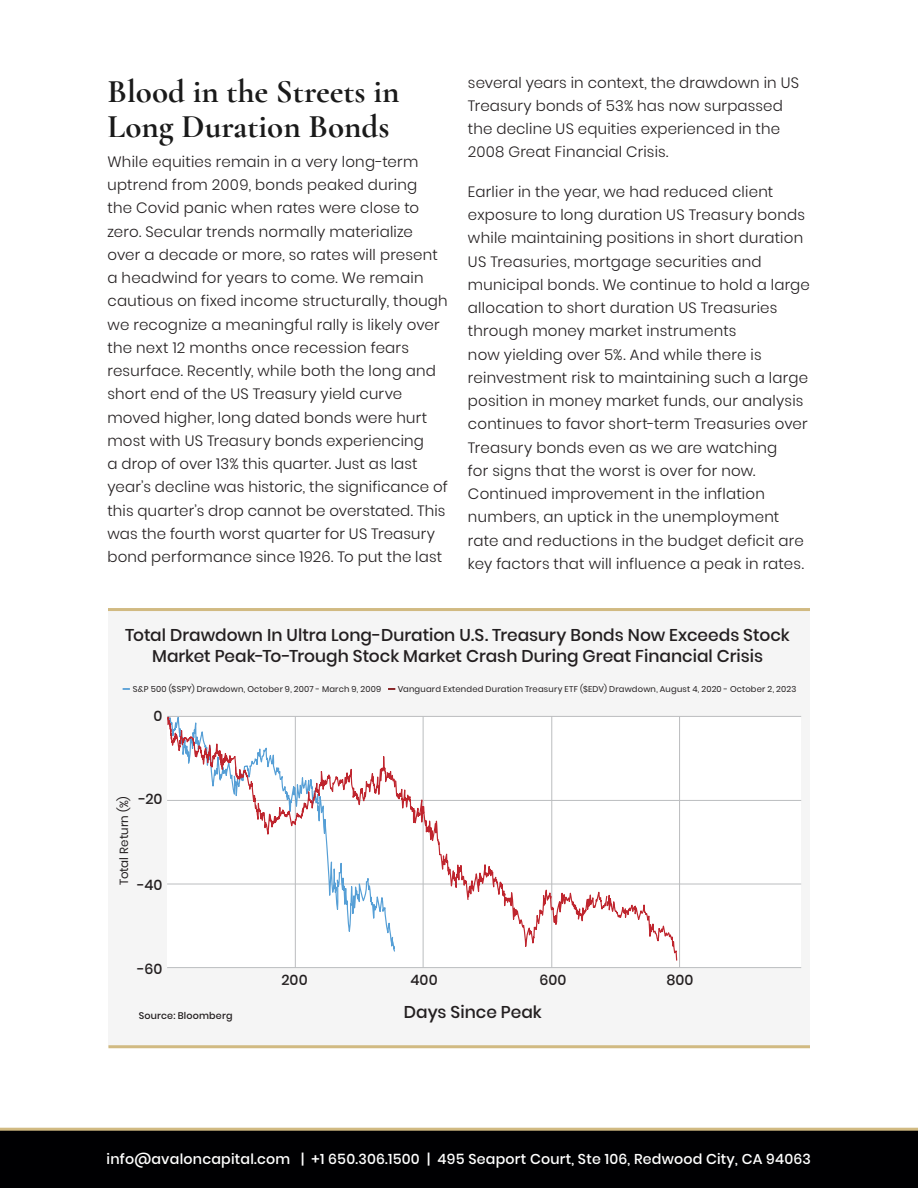
<style>
.page{position:relative;width:918px;height:1188px;background:#fff}
.page>*{position:absolute;margin:0;border:0;box-sizing:border-box;transform-origin:0 0}
.t1{font:700 33px/34.5px "Cormorant Garamond";color:#1a1a1a}
.t2{font:500 17.1px/20.5px "Poppins";color:#231f20;text-align:center}
.t3{font:300 15px/23.2px "Poppins";letter-spacing:.015em;color:#231f20}
.t4{font:500 14.4px "Poppins";letter-spacing:.005em;color:#231f20}
.t5{font:500 14.25px "Poppins";letter-spacing:.015em;color:#fff}
.t6{font:11.85px "Poppins";letter-spacing:.005em;color:#231f20}
.t7{font:500 9.6px "Poppins";letter-spacing:.02em;color:#231f20}
.t8{font:8.4px "Poppins";letter-spacing:.025em;color:#231f20}
</style>
<div class="page">
<div style="left:0;top:1128px;width:918px;height:60px;background:#000002"></div>
<div style="left:108px;top:611px;width:702px;height:436px;background:#f5f5f5"></div>
<hr style="left:108px;top:608px;width:702px;height:3px;background:#d1ba82">
<div style="left:167px;top:716px;width:634px;height:252px;background:#fff"></div>
<hr style="left:295px;top:716px;width:1px;height:252px;background:#bbbdbf">
<hr style="left:167px;top:967px;width:634px;height:1px;background:#bbbdbf">
<hr style="left:167px;top:884px;width:634px;height:1px;background:#bbbdbf">
<hr style="left:167px;top:800px;width:634px;height:1px;background:#bbbdbf">
<hr style="left:167px;top:716px;width:634px;height:1px;background:#bbbdbf">
<hr style="left:423px;top:716px;width:1px;height:252px;background:#bbbdbf">
<hr style="left:551px;top:716px;width:1px;height:252px;background:#bbbdbf">
<hr style="left:679px;top:716px;width:1px;height:252px;background:#bbbdbf">
<svg style="left:167px;top:717px;width:510px;height:244px"></svg>
<svg style="left:123px;top:688px;width:7px;height:2px"></svg>
<svg style="left:388px;top:688px;width:7px;height:2px"></svg>
<hr style="left:108px;top:1045px;width:702px;height:3px;background:#d1ba82">
<hr style="left:0;top:1128px;width:918px;height:3px;background:#d1ba82">
<h1 class="t1" style="left:108px;top:74px;width:294px">Blood in the Streets in<br>Long Duration Bonds</h1>
<p class="t3" style="left:108px;top:150px;width:342px">While equities remain in a very long-term uptrend from 2009, bonds peaked during<br>the Covid panic when rates were close to zero. Secular trends normally materialize over a decade or more, so rates will present a headwind for years to come. We remain cautious on fixed income structurally, though we recognize a meaningful rally is likely over the next 12 months once recession fears resurface. Recently, while both the long and short end of the US Treasury yield curve moved higher, long dated bonds were hurt most with US Treasury bonds experiencing<br>a drop of over 13% this quarter. Just as last year’s decline was historic, the significance of this quarter’s drop cannot be overstated. This was the fourth worst quarter for US Treasury bond performance since 1926. To put the last</p>
<p class="t3" style="left:468px;top:71px;width:333px">several years in context, the drawdown in US Treasury bonds of 53% has now surpassed the decline US equities experienced in the 2008 Great Financial Crisis.</p>
<p class="t3" style="left:468px;top:180px;width:344px">Earlier in the year, we had reduced client exposure to long duration US Treasury bonds while maintaining positions in short duration US Treasuries, mortgage securities and municipal bonds. We continue to hold a large allocation to short duration US Treasuries through money market instruments<br>now yielding over 5%. And while there is reinvestment risk to maintaining such a large position in money market funds, our analysis continues to favor short-term Treasuries over Treasury bonds even as we are watching<br>for signs that the worst is over for now.<br>Continued improvement in the inflation numbers, an uptick in the unemployment rate and reductions in the budget deficit are key factors that will influence a peak in rates.</p>
<p class="t2" style="left:125px;top:625px;width:666px">Total Drawdown In Ultra Long-Duration U.S. Treasury Bonds Now Exceeds Stock<br>Market Peak-To-Trough Stock Market Crash During Great Financial Crisis</p>
<p class="t8" style="left:133px;top:684px;width:250px">S&amp;P 500 ($SPY) Drawdown, October 9, 2007 - March 9, 2009</p>
<p class="t8" style="left:398px;top:684px;width:400px">Vanguard Extended Duration Treasury ETF ($EDV) Drawdown, August 4, 2020 - October 2, 2023</p>
<p class="t4" style="left:154px;top:708px;width:10px">0</p>
<p class="t4" style="left:139px;top:791px;width:25px">-20</p>
<p class="t6" style="left:117px;top:885px;width:90px;rotate:-90deg">Total Return (%)</p>
<p class="t4" style="left:138px;top:876px;width:26px">-40</p>
<p class="t4" style="left:137px;top:961px;width:27px">-60</p>
<p class="t7" style="left:139px;top:1010px;width:95px">Source: Bloomberg</p>
<p class="t4" style="left:281px;top:971px;width:28px">200</p>
<p class="t4" style="left:410px;top:971px;width:29px">400</p>
<p class="t4" style="left:539px;top:971px;width:29px">600</p>
<p class="t4" style="left:666px;top:971px;width:29px">800</p>
<p class="t2" style="left:404px;top:1002px;width:140px">Days Since Peak</p>
<p class="t5" style="left:107px;top:1151px;width:706px">info@avaloncapital.com | +1 650.306.1500 | 495 Seaport Court, Ste 106, Redwood City, CA 94063</p>
</div>
